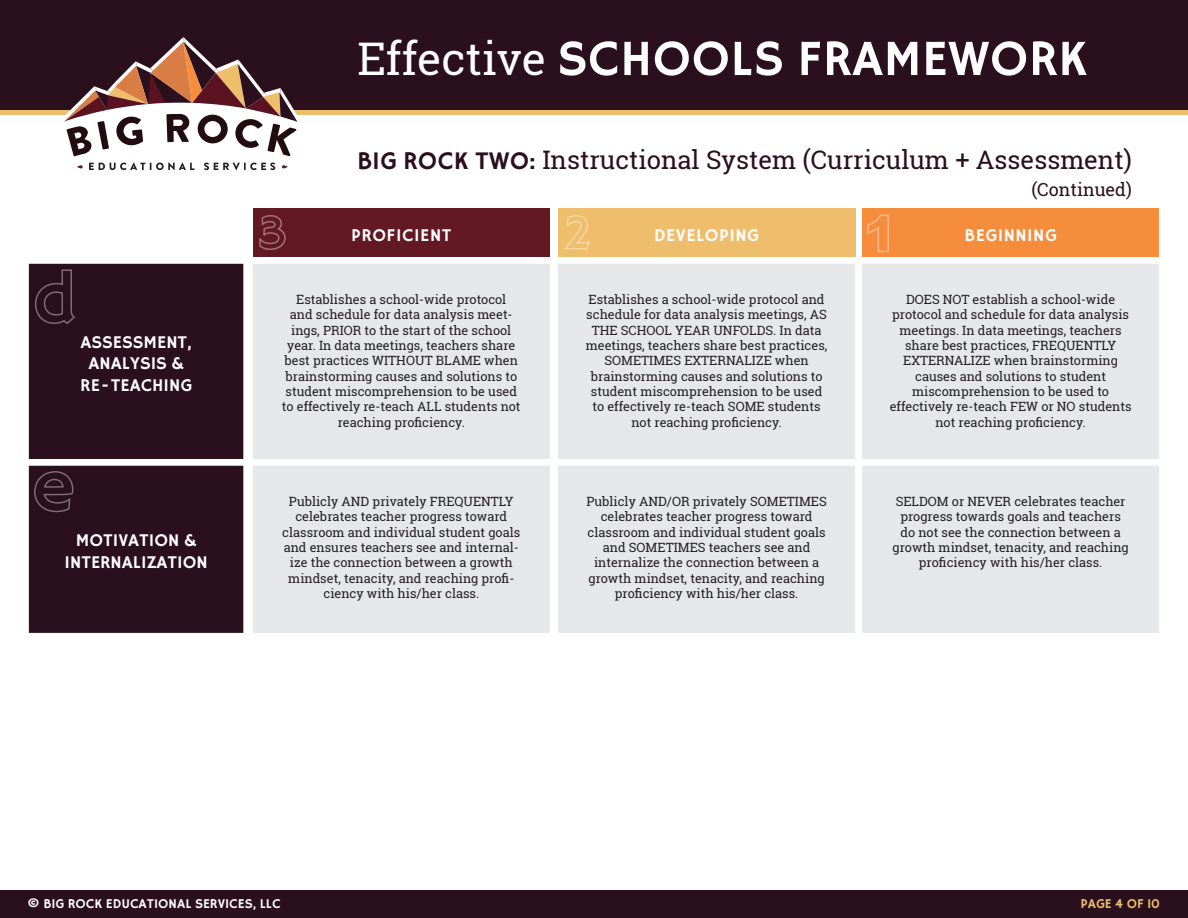
<style>
.page{position:relative;width:1188px;height:918px;background:#fff}
.page>*{position:absolute;margin:0;border:0;box-sizing:border-box;transform-origin:0 0}
.t1{font:51px "Hammersmith One";color:#fff}
.t2{font:25.5px "Roboto Slab";color:#2a0f1c}
.t3{font:18px/21.6px "Hammersmith One";color:#fff;text-align:center}
.t4{font:18px "Hammersmith One";letter-spacing:.03em;color:#fff}
.t5{font:18px "Roboto Slab";color:#2a0f1c}
.t6{font:13.5px "Hammersmith One";color:#fff}
.t7{font:13.5px "Hammersmith One";color:#efbe6d}
.t8{font:12.75px/15.3px "Roboto Slab";color:#231f20;text-align:center}
.s1{font-family:"Roboto Slab";font-size:45px}
.s2{font-family:"Hammersmith One"}
</style>
<div class="page">
<div style="left:0;top:890px;width:1187px;height:28px;background:#2a0f1c"></div>
<div style="left:0;top:0;width:1188px;height:110px;background:#2a0f1c"></div>
<div style="left:0;top:110px;width:1188px;height:5px;background:#efbe6d"></div>
<svg style="left:64px;top:37px;width:234px;height:133px"></svg>
<div style="left:253px;top:208px;width:297px;height:49px;background:#621924"></div>
<div style="left:558px;top:208px;width:297px;height:49px;background:#efbe6d"></div>
<div style="left:862px;top:208px;width:297px;height:49px;background:#f68d3c"></div>
<div style="left:29px;top:264px;width:215px;height:369px;background:#2a0f1c"></div>
<div style="left:253px;top:264px;width:906px;height:369px;background:#e6e7e9"></div>
<svg style="left:34px;top:269px;width:43px;height:56px;background:#361c28"></svg>
<svg style="left:33px;top:470px;width:41px;height:43px;background:#39202c"></svg>
<svg style="left:259px;top:215px;width:27px;height:35px"></svg>
<svg style="left:564px;top:215px;width:26px;height:35px"></svg>
<svg style="left:867px;top:214px;width:22px;height:39px"></svg>
<h1 class="t1" style="left:357px;top:31px;width:732px"><span class="s1">Effective</span> SCHOOLS FRAMEWORK</h1>
<h2 class="t2" style="left:357px;top:142px;width:776px"><span class="s2">BIG ROCK TWO:</span> Instructional System (Curriculum + Assessment)</h2>
<h3 class="t5" style="left:1031px;top:177px;width:102px">(Continued)</h3>
<h3 class="t3" style="left:80px;top:332px;width:113px">ASSESSMENT,<br>ANALYSIS &amp;<br>RE-TEACHING</h3>
<h3 class="t3" style="left:65px;top:531px;width:145px">MOTIVATION &amp;<br>INTERNALIZATION</h3>
<h3 class="t4" style="left:351px;top:225px;width:102px">PROFICIENT</h3>
<h3 class="t4" style="left:654px;top:225px;width:106px">DEVELOPING</h3>
<h3 class="t4" style="left:964px;top:225px;width:94px">BEGINNING</h3>
<p class="t8" style="left:282px;top:292px;width:240px">Establishes a school-wide protocol<br>and schedule for data analysis meet&shy;ings, PRIOR to the start of the school year. In data meetings, teachers share best practices WITHOUT BLAME when brainstorming causes and solutions to student miscomprehension to be used to effectively re-teach ALL students not reaching proficiency.</p>
<p class="t8" style="left:586px;top:292px;width:243px">Establishes a school-wide protocol and schedule for data analysis meetings, AS THE SCHOOL YEAR UNFOLDS. In data meetings, teachers share best practices, SOMETIMES EXTERNALIZE when brainstorming causes and solutions to student miscomprehension to be used to effectively re-teach SOME students not reaching proficiency.</p>
<p class="t8" style="left:890px;top:292px;width:243px">DOES NOT establish a school-wide protocol and schedule for data analysis meetings. In data meetings, teachers share best practices, FREQUENTLY EXTERNALIZE when brainstorming causes and solutions to student miscomprehension to be used to effectively re-teach FEW or NO students not reaching proficiency.</p>
<p class="t8" style="left:282px;top:494px;width:240px">Publicly AND privately FREQUENTLY celebrates teacher progress toward classroom and individual student goals and ensures teachers see and internal&shy;ize the connection between a growth mindset, tenacity, and reaching profi&shy;ciency with his/her class.</p>
<p class="t8" style="left:586px;top:494px;width:242px">Publicly AND/OR privately SOMETIMES celebrates teacher progress toward classroom and individual student goals and SOMETIMES teachers see and internalize the connection between a growth mindset, tenacity, and reaching proficiency with his/her class.</p>
<p class="t8" style="left:892px;top:494px;width:238px">SELDOM or NEVER celebrates teacher progress towards goals and teachers do not see the connection between a growth mindset, tenacity, and reaching proficiency with his/her class.</p>
<p class="t6" style="left:27px;top:897px;width:255px">© BIG ROCK EDUCATIONAL SERVICES, LLC</p>
<p class="t7" style="left:1080px;top:897px;width:81px">PAGE 4 OF 10</p>
</div>
